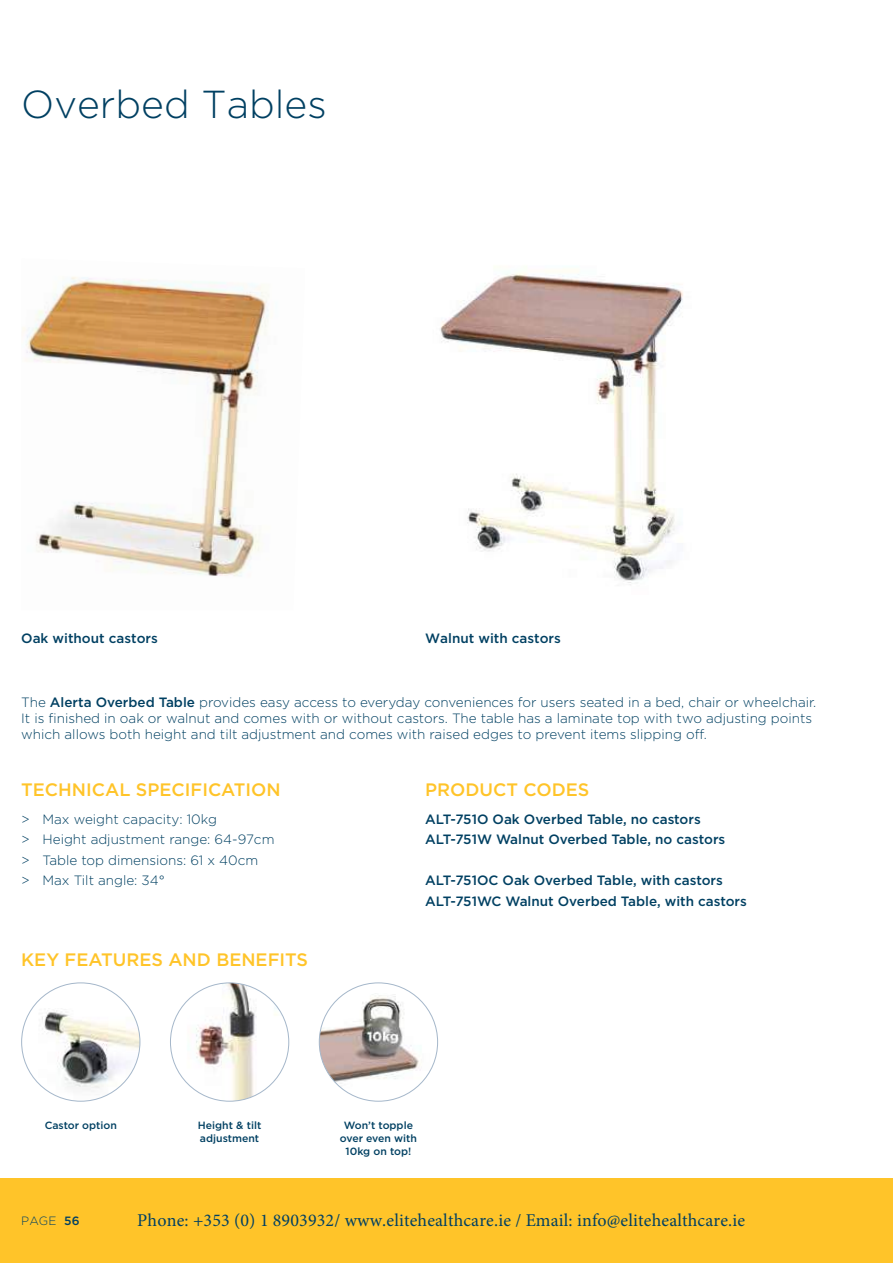
<style>
.page{position:relative;width:893px;height:1263px;background:#fff}
.page>*{position:absolute;margin:0;border:0;box-sizing:border-box;transform-origin:0 0}
.t1{font:300 39px "Gotham";color:#004062}
.t2{font:18px "Minion Pro";letter-spacing:.01em;color:#004062}
.t3{font:500 18px "Gotham";color:#ffc429}
.t4{font:300 13.5px/20.4px "Gotham";color:#004062}
.t5{font:500 13.5px/20.4px "Gotham";color:#004062}
.t6{font:300 12px "Gotham";color:#004062}
.t7{font:500 10.5px/12.6px "Gotham";color:#004062}
.s1{font-weight:500}
</style>
<div class="page">
<div style="left:0;top:1178px;width:893px;height:85px;background:#ffc429"></div>
<img style="left:22px;top:983px;width:118px;height:118px;border-radius:59px">
<img style="left:170px;top:983px;width:119px;height:118px;border-radius:59px">
<img style="left:319px;top:993px;width:119px;height:108px">
<img style="left:440px;top:266px;width:243px;height:319px">
<img style="left:22px;top:277px;width:247px;height:299px">
<h1 class="t1" style="left:21px;top:83px;width:307px">Overbed Tables</h1>
<p class="t5" style="left:21px;top:628px;width:138px">Oak without castors</p>
<p class="t5" style="left:425px;top:628px;width:137px">Walnut with castors</p>
<p class="t4" style="left:21px;top:694px;width:797px;line-height:16.2px">The <span class="s1">Alerta Overbed Table</span> provides easy access to everyday conveniences for users seated in a bed, chair or wheelchair.<br>It is finished in oak or walnut and comes with or without castors. The table has a laminate top with two adjusting points which allows both height and tilt adjustment and comes with raised edges to prevent items slipping off.</p>
<h2 class="t3" style="left:21px;top:779px;width:261px">TECHNICAL SPECIFICATION</h2>
<h2 class="t3" style="left:425px;top:779px;width:166px">PRODUCT CODES</h2>
<p class="t4" style="left:21px;top:808px;width:255px">&gt; Max weight capacity: 10kg<br>&gt; Height adjustment range: 64-97cm &gt; Table top dimensions: 61 x 40cm<br>&gt; Max Tilt angle: 34°</p>
<p class="t5" style="left:425px;top:808px;width:302px">ALT-751O Oak Overbed Table, no castors<br>ALT-751W Walnut Overbed Table, no castors</p>
<p class="t5" style="left:425px;top:870px;width:323px">ALT-751OC Oak Overbed Table, with castors<br>ALT-751WC Walnut Overbed Table, with castors</p>
<h2 class="t3" style="left:21px;top:949px;width:288px">KEY FEATURES AND BENEFITS</h2>
<p class="t7" style="left:45px;top:1119px;width:74px">Castor option</p>
<p class="t7" style="left:198px;top:1119px;width:65px">Height &amp; tilt adjustment</p>
<p class="t7" style="left:340px;top:1119px;width:79px;text-align:center">Won’t topple over even with<br>10kg on top!</p>
<p class="t6" style="left:21px;top:1215px;width:60px">PAGE <span class="s1">56</span></p>
<h2 class="t2" style="left:137px;top:1208px;width:609px">Phone: +353 (0) 1 8903932/ www.elitehealthcare.ie / Email: info@elitehealthcare.ie</h2>
</div>
